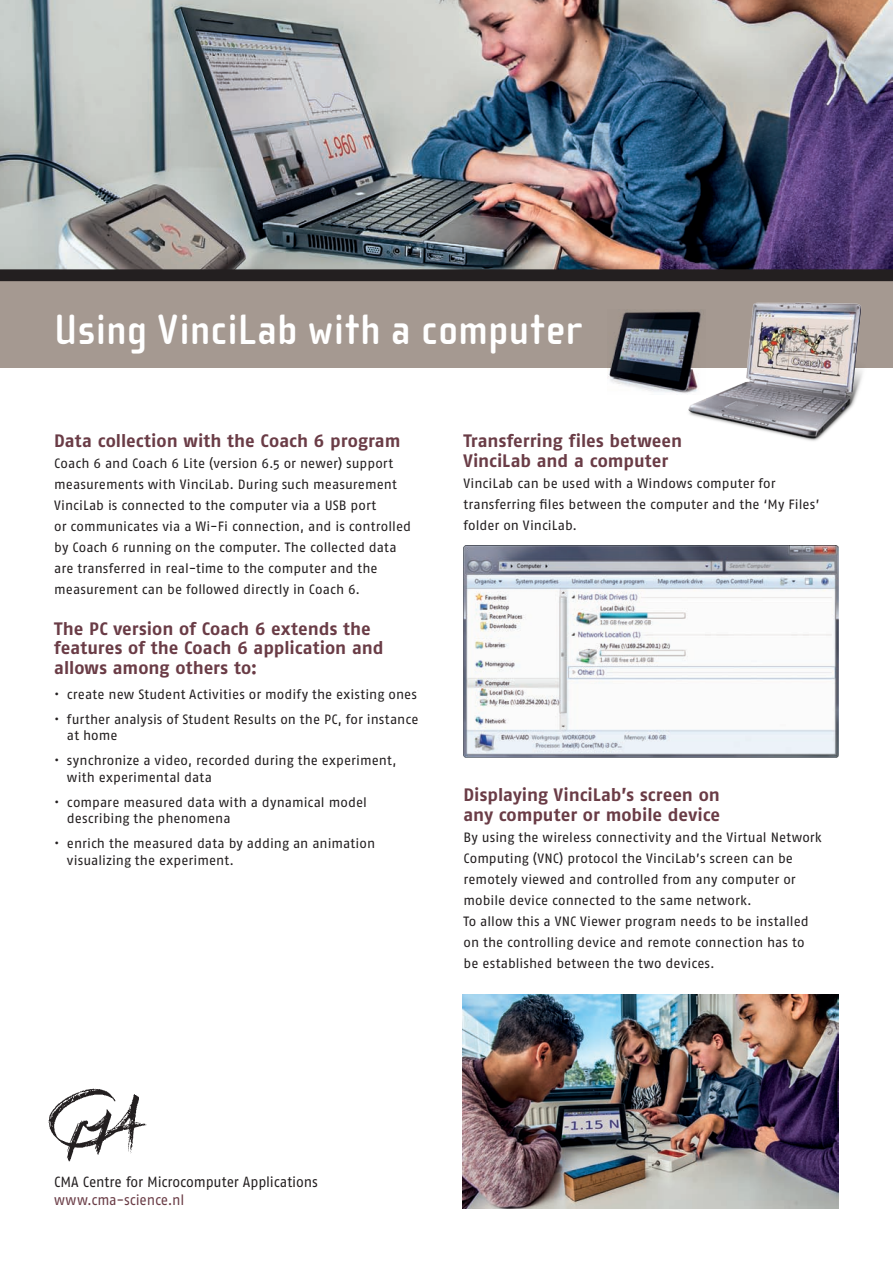
<style>
.page{position:relative;width:893px;height:1263px;background:#fff}
.page>*{position:absolute;margin:0;border:0;box-sizing:border-box;transform-origin:0 0}
.tussenkopje{font:700 43.5px "Cholla Sans";letter-spacing:.015em;color:#fff}
.tussenkopje-2{font:700 18px/19.5px "Fago No";color:#6a3c46}
.intro{font:14.7px "Fago No";letter-spacing:-.005em;color:#231f20;scale:.95 1}
.intro-2{font:14.7px "Fago No";letter-spacing:-.005em;color:#6a3c46;scale:.95 1}
.plat{font:13.5px/21px "Fago No";letter-spacing:.005em;color:#231f20}
.list{font:13.5px/16.5px "Fago No";letter-spacing:.005em;color:#231f20}
</style>
<div class="page">
<div style="left:1px;top:275px;width:892px;height:93px;background:#a59991"></div>
<img style="left:0;top:0;width:893px;height:269px">
<div style="left:0;top:269px;width:893px;height:12px;background:#231f20"></div>
<img style="left:688px;top:302px;width:175px;height:139px">
<img style="left:49px;top:1089px;width:97px;height:72px">
<img style="left:463px;top:545px;width:376px;height:212px">
<img style="left:608px;top:310px;width:97px;height:84px">
<img style="left:609px;top:312px;width:91px;height:79px">
<img style="left:462px;top:994px;width:377px;height:215px">
<p class="tussenkopje" style="left:54px;top:306px;width:528px">Using VinciLab with a computer</p>
<p class="tussenkopje-2" style="left:54px;top:431px;width:348px">Data collection with the Coach 6 program</p>
<p class="plat" style="left:54px;top:453px;width:344px">Coach 6 and Coach 6 Lite (version 6.5 or newer) support measurements with VinciLab. During such measurement<br>VinciLab is connected to the computer via a USB port</p>
<p class="plat" style="left:54px;top:516px;width:358px">or communicates via a Wi-Fi connection, and is controlled</p>
<p class="plat" style="left:54px;top:537px;width:344px">by Coach 6 running on the computer. The collected data</p>
<p class="plat" style="left:54px;top:558px;width:325px">are transferred in real-time to the computer and the measurement can be followed directly in Coach 6.</p>
<p class="tussenkopje-2" style="left:54px;top:618px;width:331px">The PC version of Coach 6 extends the features of the Coach 6 application and allows among others to:</p>
<p class="list" style="left:54px;top:686px;width:364px">• create new Student Activities or modify the existing ones</p>
<p class="list" style="left:67px;top:711px;width:353px;text-indent:-13px">• further analysis of Student Results on the PC, for instance at home</p>
<p class="list" style="left:67px;top:752px;width:331px;text-indent:-13px">• synchronize a video, recorded during the experiment, with experimental data</p>
<p class="list" style="left:67px;top:794px;width:301px;text-indent:-13px">• compare measured data with a dynamical model describing the phenomena</p>
<p class="list" style="left:67px;top:835px;width:310px;text-indent:-13px">• enrich the measured data by adding an animation visualizing the experiment.</p>
<p class="tussenkopje-2" style="left:463px;top:431px;width:220px">Transferring files between</p>
<p class="tussenkopje-2" style="left:463px;top:450px;width:206px">VinciLab and a computer</p>
<p class="plat" style="left:463px;top:472px;width:358px">VinciLab can be used with a Windows computer for transferring files between the computer and the ‘My Files’ folder on VinciLab.</p>
<p class="tussenkopje-2" style="left:463px;top:785px;width:258px">Displaying VinciLab’s screen on</p>
<p class="tussenkopje-2" style="left:463px;top:804px;width:258px">any computer or mobile device</p>
<p class="plat" style="left:463px;top:826px;width:360px">By using the wireless connectivity and the Virtual Network Computing (VNC) protocol the VinciLab’s screen can be remotely viewed and controlled from any computer or mobile device connected to the same network.<br>To allow this a VNC Viewer program needs to be installed on the controlling device and remote connection has to be established between the two devices.</p>
<p class="intro" style="left:54px;top:1173px;width:279px">CMA Centre for Microcomputer Applications</p>
<p class="intro-2" style="left:54px;top:1191px;width:138px">www.cma-science.nl</p>
</div>
